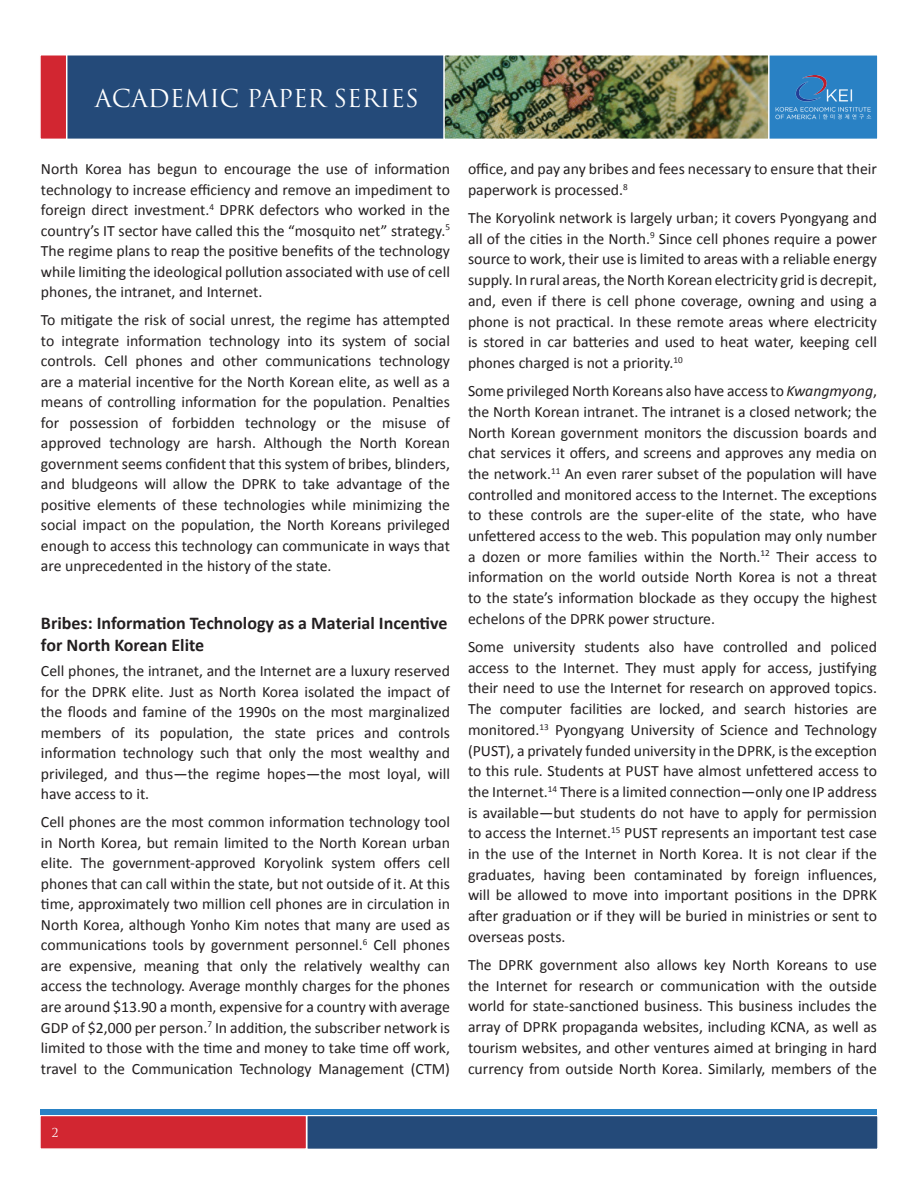
<style>
.page{position:relative;width:918px;height:1188px;background:#fff}
.page>*{position:absolute;margin:0;border:0;box-sizing:border-box;transform-origin:0 0}
.t1{font:24px "Trajan";color:#fff}
.Heading{font:700 18px/22px "Calibri";color:#231f20}
.Body_text{font:15.75px/20.7px "Calibri";color:#231f20;text-align:justify}
.t2{font:12px "Trajan";color:#fff}
.s1{font-style:italic}
</style>
<div class="page">
<div style="left:63px;top:54px;width:789px;height:86px;background:#244a79;border:2px solid #fff"></div>
<div style="left:39px;top:54px;width:28px;height:86px;background:#d22631;border:2px solid #fff"></div>
<div style="left:767px;top:54px;width:112px;height:86px;background:#2981c4;border:2px solid #fff"></div>
<div style="left:306px;top:1115px;width:573px;height:35px;background:#244a79;border:2px solid #fff"></div>
<div style="left:39px;top:1115px;width:268px;height:35px;background:#d22631;border:2px solid #fff"></div>
<div style="left:41px;top:1109px;width:836px;height:6px;background:#2981c4"></div>
<img style="left:443px;top:54px;width:327px;height:86px">
<img style="left:776px;top:75px;width:96px;height:45px">
<h1 class="t1" style="left:95px;top:83px;width:325px">ACADEMIC PAPER SERIES</h1>
<p class="Body_text" style="left:41px;top:158px;width:411px">North Korea has begun to encourage the use of information technology to increase efficiency and remove an impediment to foreign direct investment.<sup>4</sup> DPRK defectors who worked in the country’s IT sector have called this the “mosquito net” strategy.<sup>5<br></sup>The regime plans to reap the positive benefits of the technology while limiting the ideological pollution associated with use of cell phones, the intranet, and Internet.</p>
<p class="Body_text" style="left:41px;top:309px;width:411px">To mitigate the risk of social unrest, the regime has attempted to integrate information technology into its system of social controls. Cell phones and other communications technology are a material incentive for the North Korean elite, as well as a means of controlling information for the population. Penalties for possession of forbidden technology or the misuse of approved technology are harsh. Although the North Korean government seems confident that this system of bribes, blinders, and bludgeons will allow the DPRK to take advantage of the positive elements of these technologies while minimizing the social impact on the population, the North Koreans privileged enough to access this technology can communicate in ways that are unprecedented in the history of the state.</p>
<p class="Heading" style="left:41px;top:611px;width:408px">Bribes: Information Technology as a Material Incentive for North Korean Elite</p>
<p class="Body_text" style="left:41px;top:660px;width:411px">Cell phones, the intranet, and the Internet are a luxury reserved for the DPRK elite. Just as North Korea isolated the impact of the floods and famine of the 1990s on the most marginalized members of its population, the state prices and controls information technology such that only the most wealthy and privileged, and thus—the regime hopes—the most loyal, will have access to it.</p>
<p class="Body_text" style="left:41px;top:811px;width:411px">Cell phones are the most common information technology tool in North Korea, but remain limited to the North Korean urban elite. The government-approved Koryolink system offers cell phones that can call within the state, but not outside of it. At this time, approximately two million cell phones are in circulation in North Korea, although Yonho Kim notes that many are used as communications tools by government personnel.<sup>6</sup> Cell phones are expensive, meaning that only the relatively wealthy can access the technology. Average monthly charges for the phones are around $13.90 a month, expensive for a country with average GDP of $2,000 per person.<sup>7</sup> In addition, the subscriber network is limited to those with the time and money to take time off work, travel to the Communication Technology Management (CTM)</p>
<p class="Body_text" style="left:468px;top:158px;width:411px">office, and pay any bribes and fees necessary to ensure that their paperwork is processed.<sup>8</sup></p>
<p class="Body_text" style="left:468px;top:207px;width:411px">The Koryolink network is largely urban; it covers Pyongyang and all of the cities in the North.<sup>9</sup> Since cell phones require a power source to work, their use is limited to areas with a reliable energy supply. In rural areas, the North Korean electricity grid is decrepit, and, even if there is cell phone coverage, owning and using a phone is not practical. In these remote areas where electricity is stored in car batteries and used to heat water, keeping cell phones charged is not a priority.<sup>10</sup></p>
<p class="Body_text" style="left:468px;top:380px;width:411px">Some privileged North Koreans also have access to <span class="s1">Kwangmyong</span>, the North Korean intranet. The intranet is a closed network; the North Korean government monitors the discussion boards and chat services it offers, and screens and approves any media on the network.<sup>11</sup> An even rarer subset of the population will have controlled and monitored access to the Internet. The exceptions to these controls are the super-elite of the state, who have unfettered access to the web. This population may only number a dozen or more families within the North.<sup>12</sup> Their access to information on the world outside North Korea is not a threat to the state’s information blockade as they occupy the highest echelons of the DPRK power structure.</p>
<p class="Body_text" style="left:468px;top:636px;width:411px">Some university students also have controlled and policed access to the Internet. They must apply for access, justifying their need to use the Internet for research on approved topics.<br>The computer facilities are locked, and search histories are monitored.<sup>13</sup> Pyongyang University of Science and Technology (PUST), a privately funded university in the DPRK, is the exception to this rule. Students at PUST have almost unfettered access to the Internet.<sup>14</sup> There is a limited connection—only one IP address is available—but students do not have to apply for permission to access the Internet.<sup>15</sup> PUST represents an important test case in the use of the Internet in North Korea. It is not clear if the graduates, having been contaminated by foreign influences, will be allowed to move into important positions in the DPRK after graduation or if they will be buried in ministries or sent to overseas posts.</p>
<p class="Body_text" style="left:468px;top:954px;width:411px">The DPRK government also allows key North Koreans to use the Internet for research or communication with the outside world for state-sanctioned business. This business includes the array of DPRK propaganda websites, including KCNA, as well as tourism websites, and other ventures aimed at bringing in hard currency from outside North Korea. Similarly, members of the</p>
<p class="t2" style="left:52px;top:1126px;width:9px">2</p>
</div>
